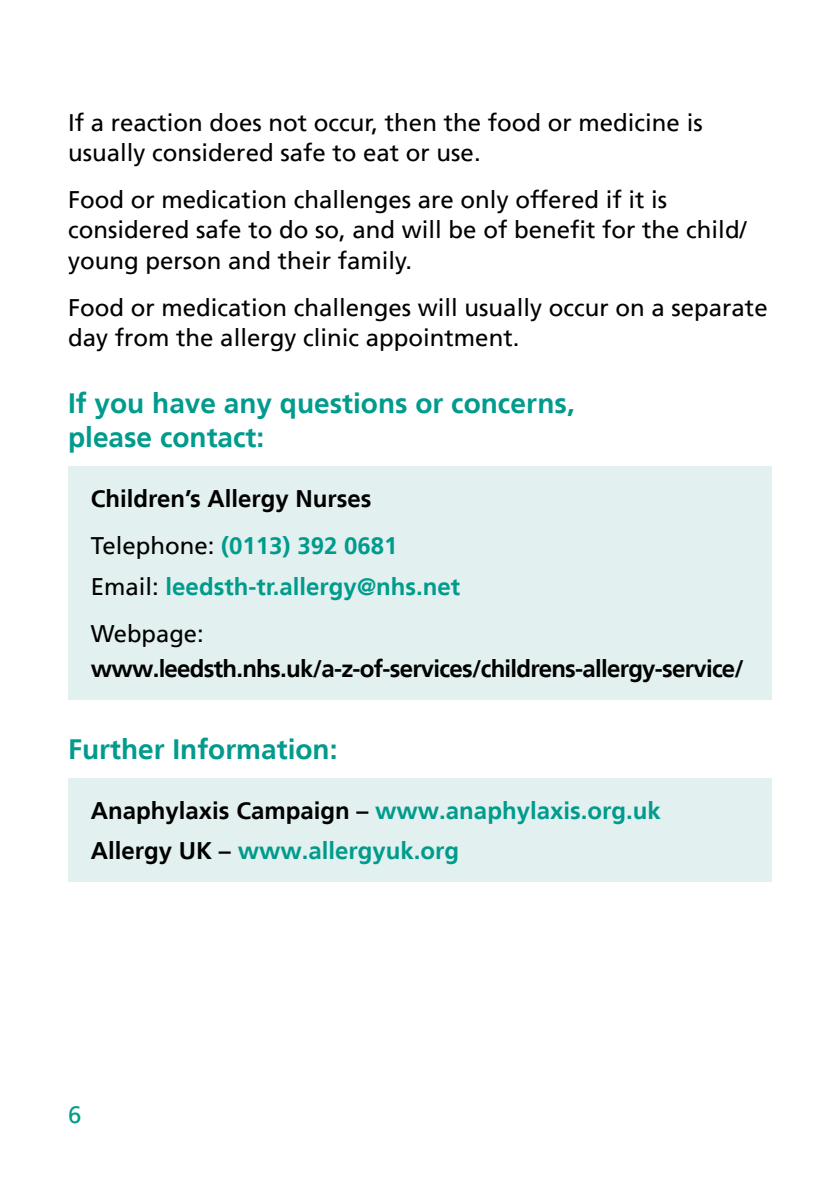
<style>
.page{position:relative;width:840px;height:1191px;background:#fff}
.page>*{position:absolute;margin:0;border:0;box-sizing:border-box;transform-origin:0 0}
.t1{font:700 28px/33.6px "Frutiger LT";color:#009b8c}
.t2{font:24px/30px "Frutiger LT";color:#000}
.t3{font:700 24px/47px "Frutiger LT";color:#009b8c}
.t4{font:700 24px "Frutiger LT";letter-spacing:-.03em;color:#000}
.t5{font:700 24px/47px "Frutiger LT";color:#000}
.t6{font:24px "Frutiger LT";color:#009b8c}
.s1{font-weight:400}
.s2{color:#009b8c}
.s3{font-weight:400;color:#000}
.s4{color:#000}
</style>
<div class="page">
<div style="left:68px;top:466px;width:703px;height:233px;background:#e2f0ef"></div>
<div style="left:68px;top:778px;width:703px;height:104px;background:#e2f0ef"></div>
<p class="t2" style="left:68px;top:108px;width:635px">If a reaction does not occur, then the food or medicine is usually considered safe to eat or use.</p>
<p class="t2" style="left:68px;top:185px;width:679px">Food or medication challenges are only offered if it is considered safe to do so, and will be of benefit for the child/ young person and their family.</p>
<p class="t2" style="left:68px;top:292px;width:700px">Food or medication challenges will usually occur on a separate day from the allergy clinic appointment.</p>
<p class="t1" style="left:68px;top:387px;width:508px">If you have any questions or concerns, please contact:</p>
<p class="t5" style="left:91px;top:475px;width:308px">Children’s Allergy Nurses<br><span class="s1">Telephone:</span> <span class="s2">(0113) 392 0681</span></p>
<p class="t3" style="left:91px;top:563px;width:371px"><span class="s3">Email:</span> leedsth-tr.allergy@nhs.net<br><span class="s3">Webpage:</span></p>
<p class="t4" style="left:91px;top:654px;width:654px">www.leedsth.nhs.uk/a-z-of-services/childrens-allergy-service/</p>
<p class="t1" style="left:68px;top:732px;width:271px">Further Information:</p>
<p class="t3" style="left:91px;top:790px;width:571px;line-height:40.2px"><span class="s4">Anaphylaxis Campaign –</span> www.anaphylaxis.org.uk<br><span class="s4">Allergy UK –</span> www.allergyuk.org</p>
<p class="t6" style="left:68px;top:1101px;width:15px">6</p>
</div>
